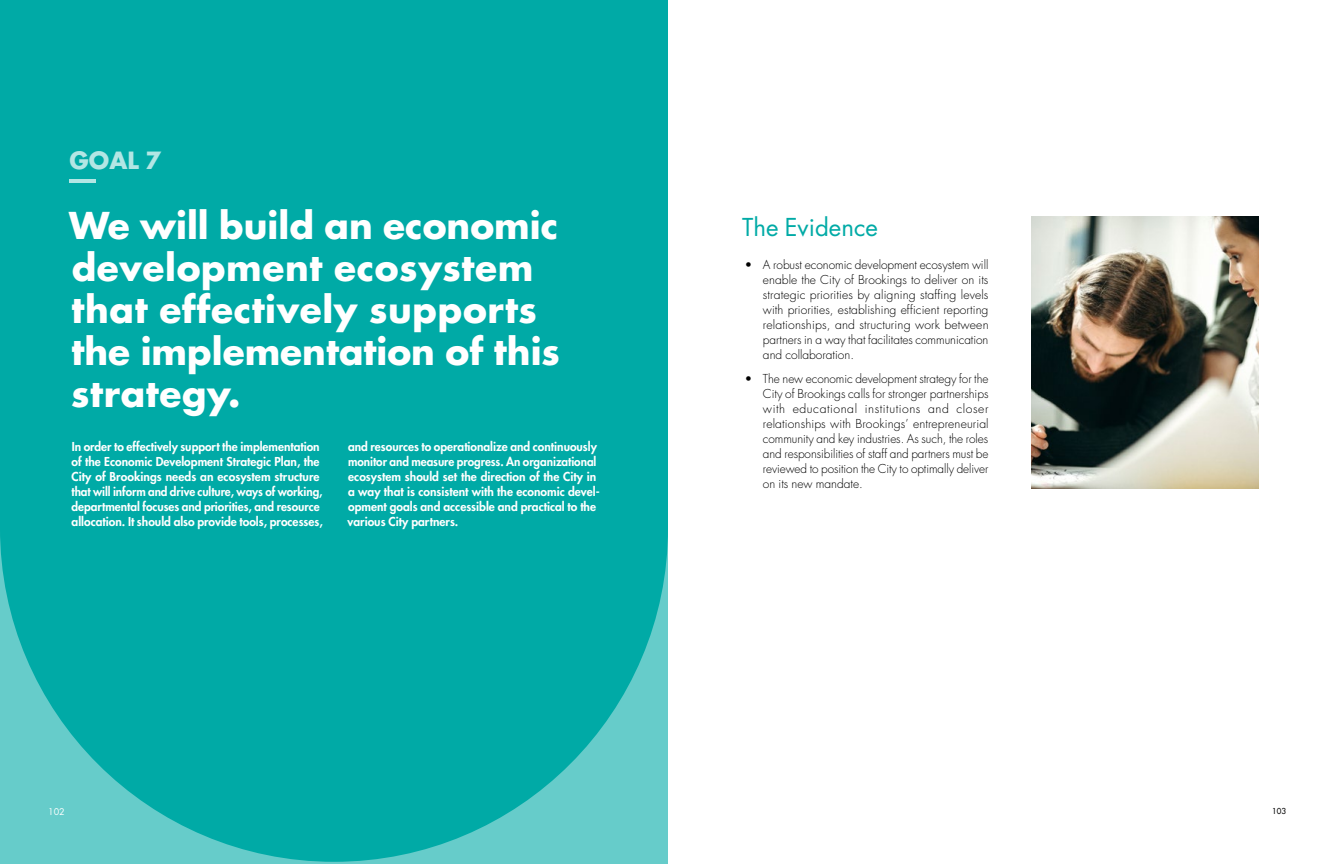
<style>
.page{position:relative;width:1336px;height:864px;background:#fff}
.page>*{position:absolute;margin:0;border:0;box-sizing:border-box;transform-origin:0 0}
.t1{font:700 36px/42px "Futura Std";letter-spacing:.015em;color:#fff}
.t2{font:24px "Futura Std";color:#00aaa6}
.t3{font:700 23.1px "Futura Std";color:#b3e6e4}
.t4{font:300 12px/15px "Futura Std";letter-spacing:-.005em;color:#000;text-align:justify}
.t5{font:800 12px/15px "Futura Std";color:#fff}
.t6{font:9px "Futura Std";color:#fff}
.t7{font:500 8px "Futura Std";color:#000}
</style>
<div class="page">
<svg style="left:0;top:529px;width:668px;height:333px;background:#15b1ad"></svg>
<div style="left:0;top:0;width:668px;height:529px;background:#00aaa6"></div>
<hr style="left:69px;top:179px;width:26px;height:3px;background:#b3e6e4">
<img style="left:1031px;top:216px;width:227px;height:272px">
<h3 class="t3" style="left:69px;top:145px;width:93px">GOAL 7</h3>
<h1 class="t1" style="left:69px;top:204px;width:492px">We will build an economic development ecosystem that effectively supports the implementation of this strategy.</h1>
<p class="t5" style="left:71px;top:439px;width:253px">In order to effectively support the implementation of the Economic Development Strategic Plan, the City of Brookings needs an ecosystem structure that will inform and drive culture, ways of working, departmental focuses and priorities, and resource allocation. It should also provide tools, processes,</p>
<p class="t5" style="left:347px;top:439px;width:253px">and resources to operationalize and continuously monitor and measure progress. An organizational ecosystem should set the direction of the City in a way that is consistent with the economic devel&shy;opment goals and accessible and practical to the various City partners.</p>
<h2 class="t2" style="left:742px;top:212px;width:137px">The Evidence</h2>
<p class="t4" style="left:763px;top:258px;width:227px;text-indent:-18px">• A robust economic development ecosystem will enable the City of Brookings to deliver on its strategic priorities by aligning staffing levels with priorities, establishing efficient reporting relationships, and structuring work between partners in a way that facilitates communication and collaboration.</p>
<p class="t4" style="left:763px;top:372px;width:227px;text-indent:-18px">• The new economic development strategy for the City of Brookings calls for stronger partnerships with educational institutions and closer relationships with Brookings’ entrepreneurial community and key industries. As such, the roles and responsibilities of staff and partners must be reviewed to position the City to optimally deliver on its new mandate.</p>
<p class="t6" style="left:48px;top:805px;width:18px">102</p>
<p class="t7" style="left:1272px;top:806px;width:15px">103</p>
</div>
